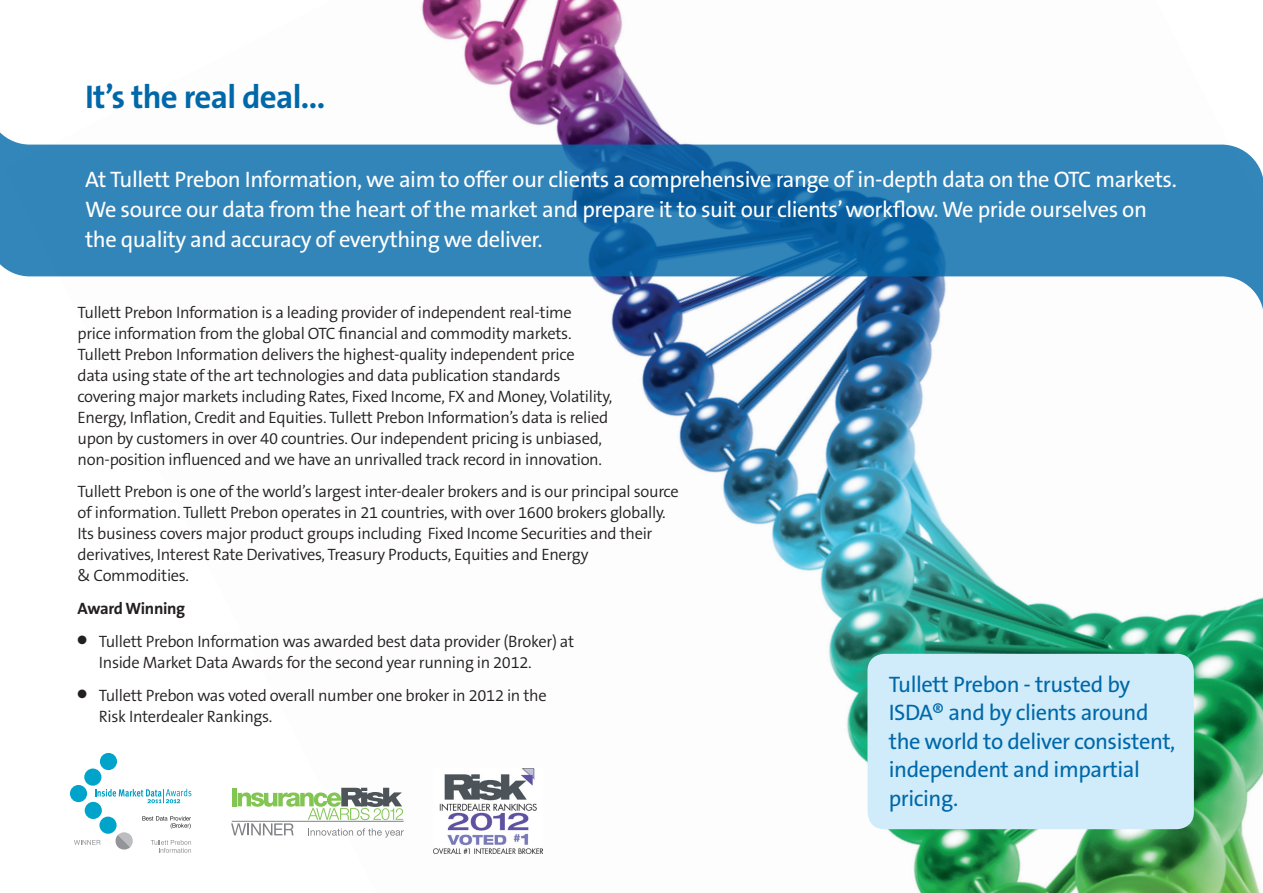
<style>
.page{position:relative;width:1263px;height:893px;background:#fff}
.page>*{position:absolute;margin:0;border:0;box-sizing:border-box;transform-origin:0 0}
.t1{font:700 33px "The Sans B7";letter-spacing:-.02em;color:#0068a9}
.t2{font:22.5px/30px "The Sans B5 Plain";letter-spacing:-.02em;color:#fff}
.t3{font:22.5px/28.5px "The Sans B5 Plain";letter-spacing:-.02em;color:#0068a9}
.t4{font:300 16.5px/21px "The Sans B4";letter-spacing:-.02em;color:#231f20}
.t5{font:700 16.5px "The Sans B7";letter-spacing:-.02em;color:#231f20}
</style>
<div class="page">
<img style="left:70px;top:0;width:1193px;height:893px">
<svg style="left:0;top:102px;width:1263px;height:217px;fill:#3285b9"></svg>
<div style="left:867px;top:654px;width:327px;height:175px;background:#d0ecfa;border-radius:17px"></div>
<svg style="left:115px;top:831px;width:19px;height:19px"></svg>
<div style="left:100px;top:753px;width:17px;height:17px;background:#00a4ca;border-radius:50%"></div>
<div style="left:99px;top:817px;width:18px;height:17px;background:#00a4ca;border-radius:50%"></div>
<div style="left:85px;top:802px;width:17px;height:17px;background:#00a4ca;border-radius:50%"></div>
<div style="left:70px;top:785px;width:17px;height:17px;background:#00a4ca;border-radius:50%"></div>
<div style="left:84px;top:768px;width:17px;height:18px;background:#00a4ca;border-radius:50%"></div>
<svg style="left:95px;top:789px;width:96px;height:14px"></svg>
<svg style="left:74px;top:840px;width:27px;height:5px"></svg>
<svg style="left:142px;top:816px;width:49px;height:13px"></svg>
<svg style="left:151px;top:840px;width:40px;height:13px"></svg>
<svg style="left:231px;top:788px;width:173px;height:50px"></svg>
<img style="left:434px;top:768px;width:109px;height:85px">
<p class="t1" style="left:85px;top:80px;width:242px">It’s the real deal...</p>
<p class="t2" style="left:85px;top:165px;width:1093px">At Tullett Prebon Information, we aim to offer our clients a comprehensive range of in-depth data on the OTC markets.<br>We source our data from the heart of the market and prepare it to suit our clients’ workflow. We pride ourselves on the quality and accuracy of everything we deliver.</p>
<p class="t4" style="left:78px;top:303px;width:536px">Tullett Prebon Information is a leading provider of independent real-time<br>price information from the global OTC financial and commodity markets.<br>Tullett Prebon Information delivers the highest-quality independent price<br>data using state of the art technologies and data publication standards covering major markets including Rates, Fixed Income, FX and Money, Volatility, Energy, Inflation, Credit and Equities. Tullett Prebon Information’s data is relied upon by customers in over 40 countries. Our independent pricing is unbiased, non-position influenced and we have an unrivalled track record in innovation.</p>
<p class="t4" style="left:78px;top:482px;width:603px">Tullett Prebon is one of the world’s largest inter-dealer brokers and is our principal source of information. Tullett Prebon operates in 21 countries, with over 1600 brokers globally.<br>Its business covers major product groups including Fixed Income Securities and their derivatives, Interest Rate Derivatives, Treasury Products, Equities and Energy<br>&amp; Commodities.</p>
<p class="t5" style="left:78px;top:600px;width:109px">Award Winning</p>
<p class="t4" style="left:99px;top:632px;width:477px;text-indent:-21px">● Tullett Prebon Information was awarded best data provider (Broker) at<br>Inside Market Data Awards for the second year running in 2012.</p>
<p class="t4" style="left:99px;top:685px;width:449px;text-indent:-21px">● Tullett Prebon was voted overall number one broker in 2012 in the<br>Risk Interdealer Rankings.</p>
<p class="t3" style="left:889px;top:671px;width:288px">Tullett Prebon - trusted by<br>ISDA® and by clients around the world to deliver consistent, independent and impartial pricing.</p>
</div>
